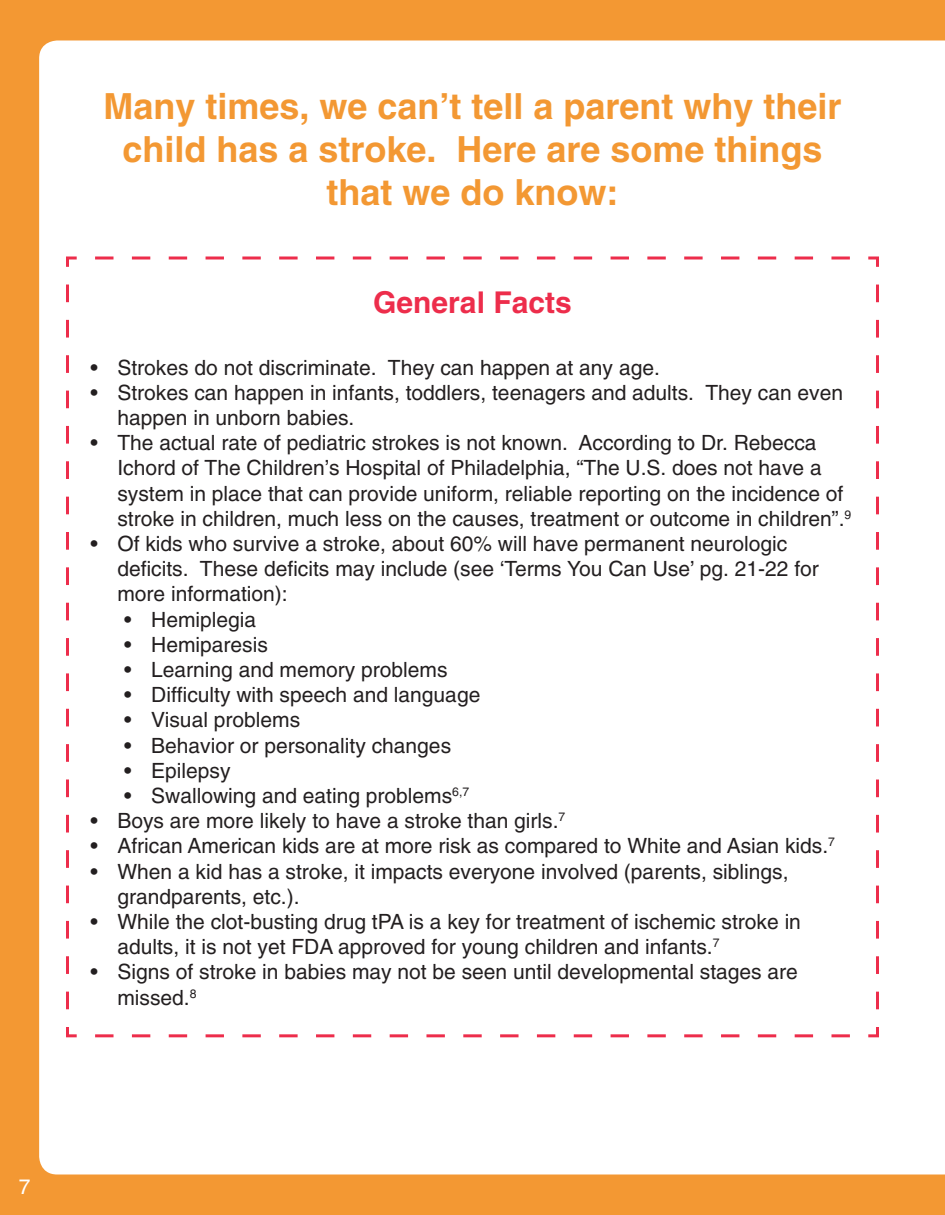
<style>
.page{position:relative;width:945px;height:1215px;background:#f39833}
.page>*{position:absolute;margin:0;border:0;box-sizing:border-box;transform-origin:0 0}
.t1{font:700 36px/43.2px "Helvetica";color:#f39833;text-align:center}
.t2{font:700 30px "Helvetica";color:#ed2d4b}
.t3{font:21px/25.2px "Helvetica";color:#231f20}
.t4{font:21px "Helvetica";color:#fff}
</style>
<div class="page">
<div style="left:39px;top:40px;width:906px;height:1134px;background:#fff"></div>
<div style="left:64px;top:255px;width:816px;height:784px;background:#fff"></div>
<h1 class="t1" style="left:103px;top:84px;width:740px">Many times, we can’t tell a parent why their child has a stroke. Here are some things that we do know:</h1>
<h2 class="t2" style="left:373px;top:285px;width:200px">General Facts</h2>
<p class="t3" style="left:90px;top:355px;width:571px">• Strokes do not discriminate. They can happen at any age.</p>
<p class="t3" style="left:117px;top:380px;width:727px;text-indent:-27px">• Strokes can happen in infants, toddlers, teenagers and adults. They can even happen in unborn babies.</p>
<p class="t3" style="left:117px;top:430px;width:735px;text-indent:-27px">• The actual rate of pediatric strokes is not known. According to Dr. Rebecca Ichord of The Children’s Hospital of Philadelphia, “The U.S. does not have a system in place that can provide uniform, reliable reporting on the incidence of stroke in children, much less on the causes, treatment or outcome in children”.<sup>9</sup></p>
<p class="t3" style="left:117px;top:531px;width:703px;text-indent:-27px">• Of kids who survive a stroke, about 60% will have permanent neurologic deficits. These deficits may include (see ‘Terms You Can Use’ pg. 21-22 for more information):</p>
<p class="t3" style="left:124px;top:607px;width:134px">• Hemiplegia</p>
<p class="t3" style="left:124px;top:632px;width:145px">• Hemiparesis</p>
<p class="t3" style="left:124px;top:657px;width:325px">• Learning and memory problems</p>
<p class="t3" style="left:124px;top:682px;width:358px">• Difficulty with speech and language</p>
<p class="t3" style="left:124px;top:707px;width:178px">• Visual problems</p>
<p class="t3" style="left:124px;top:733px;width:328px">• Behavior or personality changes</p>
<p class="t3" style="left:124px;top:758px;width:108px">• Epilepsy</p>
<p class="t3" style="left:124px;top:783px;width:347px">• Swallowing and eating problems<sup>6,7</sup></p>
<p class="t3" style="left:90px;top:808px;width:476px">• Boys are more likely to have a stroke than girls.<sup>7</sup></p>
<p class="t3" style="left:90px;top:833px;width:746px">• African American kids are at more risk as compared to White and Asian kids.<sup>7</sup></p>
<p class="t3" style="left:117px;top:859px;width:673px;text-indent:-27px">• When a kid has a stroke, it impacts everyone involved (parents, siblings, grandparents, etc.).</p>
<p class="t3" style="left:117px;top:909px;width:685px;text-indent:-27px">• While the clot-busting drug tPA is a key for treatment of ischemic stroke in adults, it is not yet FDA approved for young children and infants.<sup>7</sup></p>
<p class="t3" style="left:117px;top:959px;width:682px;text-indent:-27px">• Signs of stroke in babies may not be seen until developmental stages are missed.<sup>8</sup></p>
<p class="t4" style="left:19px;top:1174px;width:13px">7</p>
</div>
